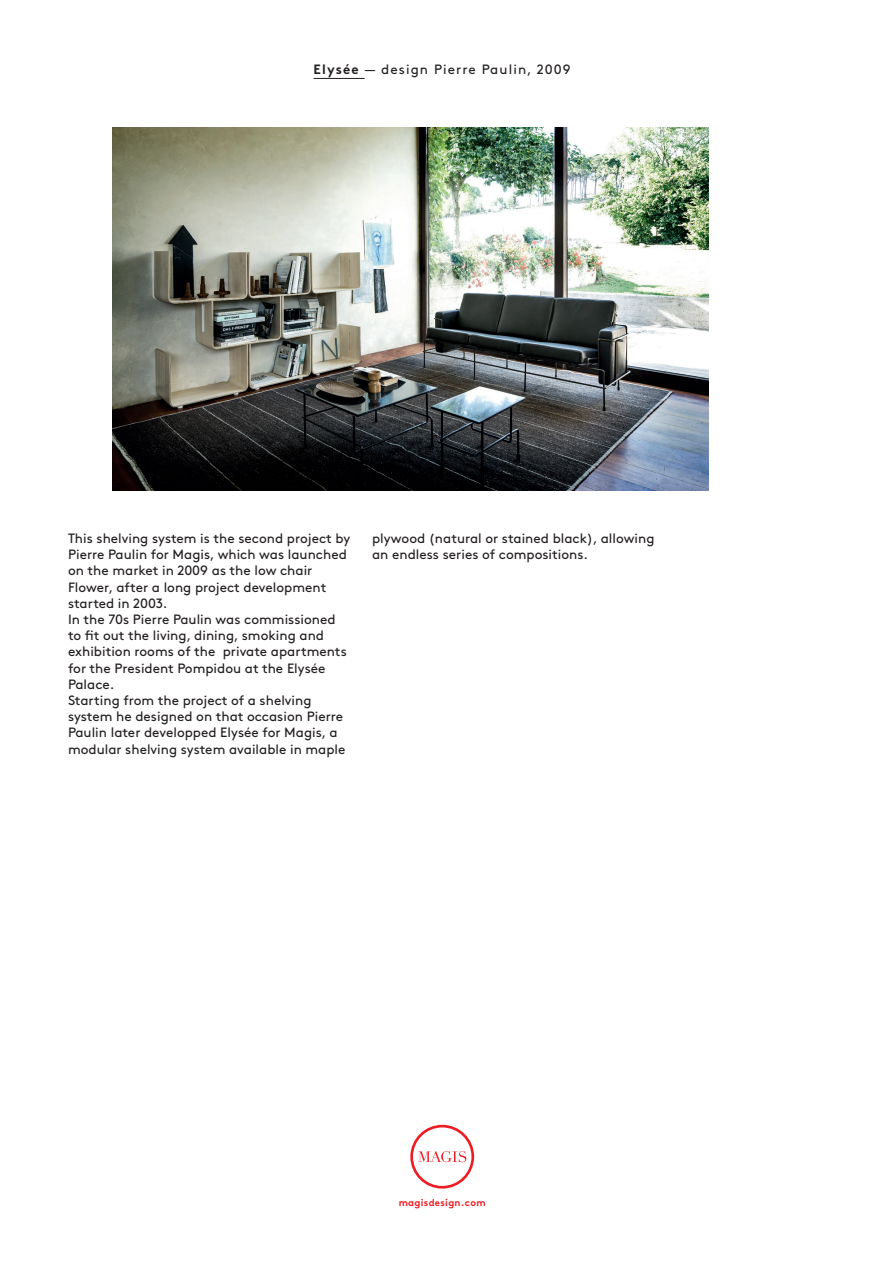
<style>
.page{position:relative;width:893px;height:1263px;background:#fff}
.page>*{position:absolute;margin:0;border:0;box-sizing:border-box;transform-origin:0 0}
.t1{font:13.5px/16.2px "Brown";color:#231f20}
.t2{font:13.5px "Brown";letter-spacing:.08em;color:#231f20}
.t3{font:700 9.75px "Brown";letter-spacing:.03em;color:#ee1d23}
.s1{font-weight:700}
</style>
<div class="page">
<svg style="left:410px;top:1125px;width:64px;height:63px"></svg>
<img style="left:113px;top:128px;width:595px;height:362px">
<hr style="left:314px;top:78px;width:51px;height:1px;background:#231f20">
<p class="t2" style="left:314px;top:59px;width:259px"><span class="s1">Elysée</span> — design Pierre Paulin, 2009</p>
<p class="t1" style="left:68px;top:529px;width:284px">This shelving system is the second project by Pierre Paulin for Magis, which was launched on the market in 2009 as the low chair Flower, after a long project development started in 2003.<br>In the 70s Pierre Paulin was commissioned to fit out the living, dining, smoking and exhibition rooms of the private apartments for the President Pompidou at the Elysée Palace.<br>Starting from the project of a shelving system he designed on that occasion Pierre Paulin later developped Elysée for Magis, a modular shelving system available in maple</p>
<p class="t1" style="left:372px;top:529px;width:284px">plywood (natural or stained black), allowing an endless series of compositions.</p>
<p class="t3" style="left:399px;top:1195px;width:88px">magisdesign.com</p>
</div>
